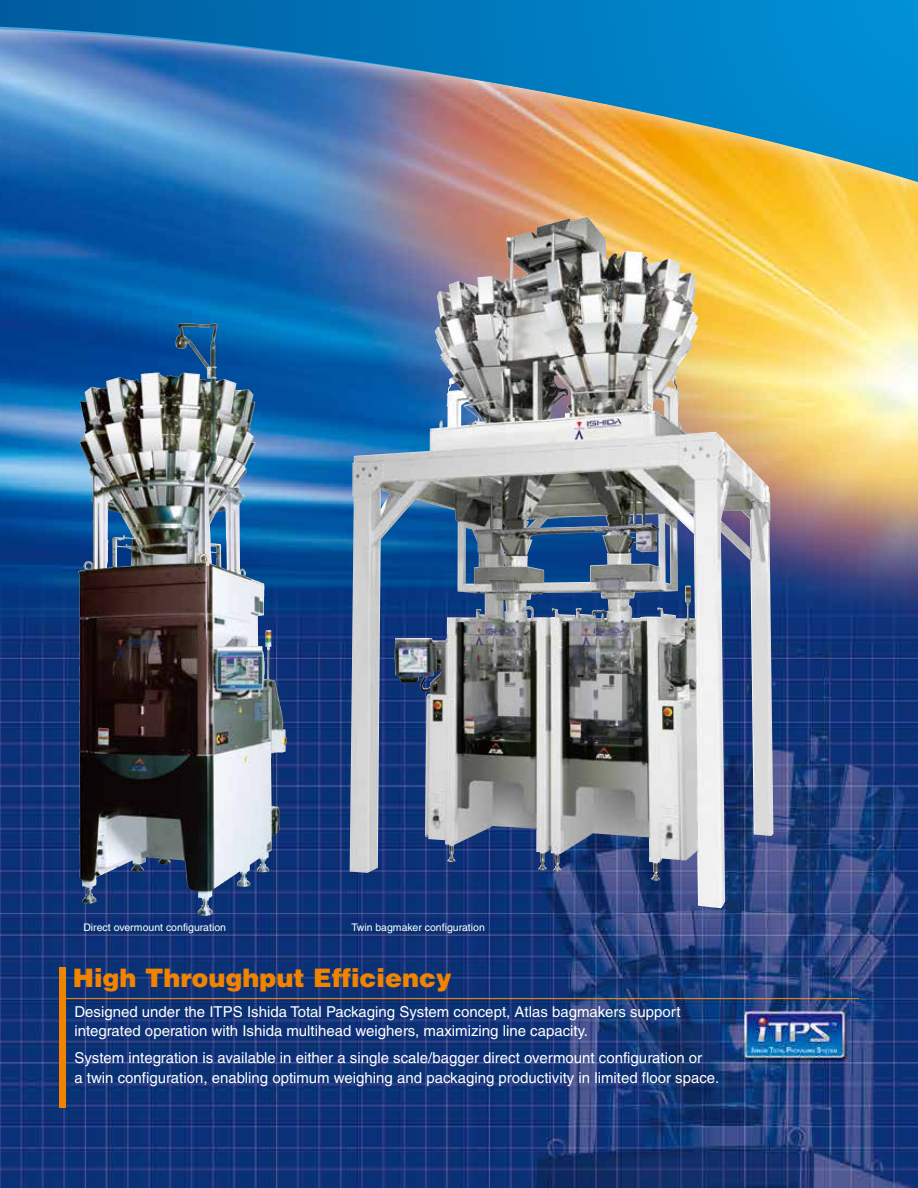
<style>
.page{position:relative;width:918px;height:1188px;background:#fff}
.page>*{position:absolute;margin:0;border:0;box-sizing:border-box;transform-origin:0 0}
.t1{font:900 25.5px "Helvetica";color:#f08300}
.t2{font:15px/19.5px "Helvetica";color:#fff}
.t3{font:10.5px "Helvetica";color:#fff}
</style>
<div class="page">
<img style="left:0;top:182px;width:918px;height:1006px">
<img style="left:175px;top:324px;width:29px;height:41px">
<div style="left:60px;top:967px;width:6px;height:141px;background:#f08300"></div>
<hr style="left:60px;top:998px;width:799px;height:1px;background:#f08300">
<img style="left:0;top:0;width:918px;height:182px">
<img style="left:350px;top:217px;width:304px;height:661px">
<p class="t3" style="left:83px;top:922px;width:144px">Direct overmount configuration</p>
<p class="t3" style="left:352px;top:922px;width:135px">Twin bagmaker configuration</p>
<h1 class="t1" style="left:73px;top:961px;width:380px">High Throughput Efficiency</h1>
<p class="t2" style="left:74px;top:1001px;width:608px">Designed under the ITPS Ishida Total Packaging System concept, Atlas bagmakers support integrated operation with Ishida multihead weighers, maximizing line capacity.</p>
<p class="t2" style="left:74px;top:1048px;width:646px">System integration is available in either a single scale/bagger direct overmount configuration or<br>a twin configuration, enabling optimum weighing and packaging productivity in limited floor space.</p>
</div>
